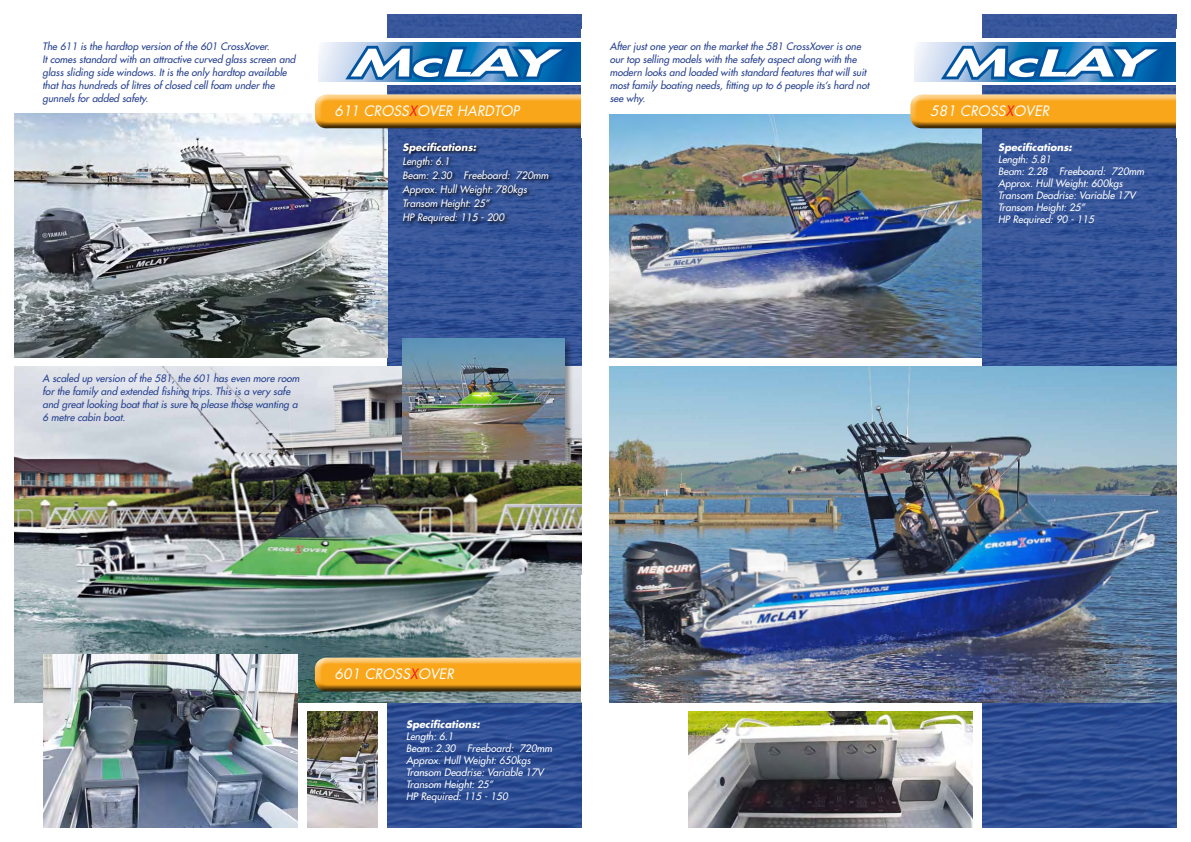
<style>
.page{position:relative;width:1191px;height:842px;background:#fff}
.page>*{position:absolute;margin:0;border:0;box-sizing:border-box;transform-origin:0 0}
.t1{font:italic 14px "Futura";color:#fff}
.t2{font:italic 10px/13px "Futura";color:#25408f}
.t3{font:italic 10px/12px "Futura";color:#fff}
.t4{font:italic 700 10px "Futura";color:#fff}
.s1{color:#ed1d24}
</style>
<div class="page">
<svg style="left:387px;top:14px;width:194px;height:814px;background:#335297"></svg>
<svg style="left:318px;top:39px;width:263px;height:46px"></svg>
<div style="left:319px;top:42px;width:271px;height:39px;background:linear-gradient(to bottom,#ecf0f9,#dce5f5)"></div>
<svg style="left:340px;top:42px;width:241px;height:39px"></svg>
<img style="left:14px;top:114px;width:373px;height:243px">
<svg style="left:401px;top:141px;width:152px;height:87px;background:#2f4b88"></svg>
<div style="left:313px;top:94px;width:309px;height:28px;background:#fcd38f"></div>
<div style="left:313px;top:97px;width:309px;height:33px;background:#000;opacity:.75"></div>
<div style="left:581px;top:29px;width:97px;height:109px;background:#fff"></div>
<img style="left:14px;top:367px;width:567px;height:335px">
<img style="left:609px;top:114px;width:373px;height:244px">
<svg style="left:982px;top:14px;width:194px;height:814px;background:#335297"></svg>
<svg style="left:914px;top:39px;width:262px;height:46px"></svg>
<div style="left:914px;top:42px;width:271px;height:39px;background:linear-gradient(to bottom,#ecf1f9,#dde6f5)"></div>
<svg style="left:935px;top:42px;width:241px;height:39px"></svg>
<div style="left:909px;top:94px;width:282px;height:28px;background:#fcd38f"></div>
<div style="left:909px;top:97px;width:282px;height:33px;background:#000;opacity:.75"></div>
<div style="left:1176px;top:29px;width:15px;height:109px;background:#fff"></div>
<img style="left:689px;top:711px;width:283px;height:117px">
<img style="left:307px;top:711px;width:70px;height:117px">
<img style="left:44px;top:655px;width:254px;height:173px">
<div style="left:313px;top:657px;width:309px;height:28px;background:#fcd08c"></div>
<div style="left:313px;top:660px;width:309px;height:33px;background:#000;opacity:.75"></div>
<div style="left:581px;top:575px;width:51px;height:127px;background:#fff"></div>
<div style="left:401px;top:337px;width:172px;height:132px;background:#000;opacity:.4"></div>
<img style="left:402px;top:338px;width:162px;height:121px">
<img style="left:609px;top:367px;width:567px;height:335px">
<p class="t2" style="left:43px;top:40px;width:254px">The 611 is the hardtop version of the 601 CrossXover.<br>It comes standard with an attractive curved glass screen and glass sliding side windows. It is the only hardtop available that has hundreds of litres of closed cell foam under the gunnels for added safety.</p>
<p class="t2" style="left:609px;top:40px;width:261px">After just one year on the market the 581 CrossXover is one our top selling models with the safety aspect along with the modern looks and loaded with standard features that will suit most family boating needs, fitting up to 6 people its’s hard not see why.</p>
<h1 class="t1" style="left:334px;top:101px;width:186px">611 CROSS<span class="s1">X</span>OVER HARDTOP</h1>
<h1 class="t1" style="left:930px;top:101px;width:121px">581 CROSS<span class="s1">X</span>OVER</h1>
<p class="t4" style="left:998px;top:140px;width:75px">Specifications:</p>
<p class="t3" style="left:998px;top:153px;width:147px">Length: 5.81<br>Beam: 2.28 Freeboard: 720mm<br>Approx. Hull Weight: 600kgs<br>Transom Deadrise: Variable 17V<br>Transom Height: 25”<br>HP Required: 90 - 115</p>
<p class="t4" style="left:402px;top:140px;width:75px">Specifications:</p>
<p class="t3" style="left:402px;top:154px;width:147px;line-height:14px">Length: 6.1<br>Beam: 2.30 Freeboard: 720mm<br>Approx. Hull Weight: 780kgs<br>Transom Height: 25”<br>HP Required: 115 - 200</p>
<p class="t2" style="left:43px;top:372px;width:258px">A scaled up version of the 581, the 601 has even more room for the family and extended fishing trips. This is a very safe and great looking boat that is sure to please those wanting a 6 metre cabin boat.</p>
<h1 class="t1" style="left:334px;top:664px;width:121px">601 CROSS<span class="s1">X</span>OVER</h1>
<p class="t4" style="left:406px;top:717px;width:75px">Specifications:</p>
<p class="t3" style="left:406px;top:730px;width:147px">Length: 6.1<br>Beam: 2.30 Freeboard: 720mm<br>Approx. Hull Weight: 650kgs<br>Transom Deadrise: Variable 17V<br>Transom Height: 25”<br>HP Required: 115 - 150</p>
</div>
